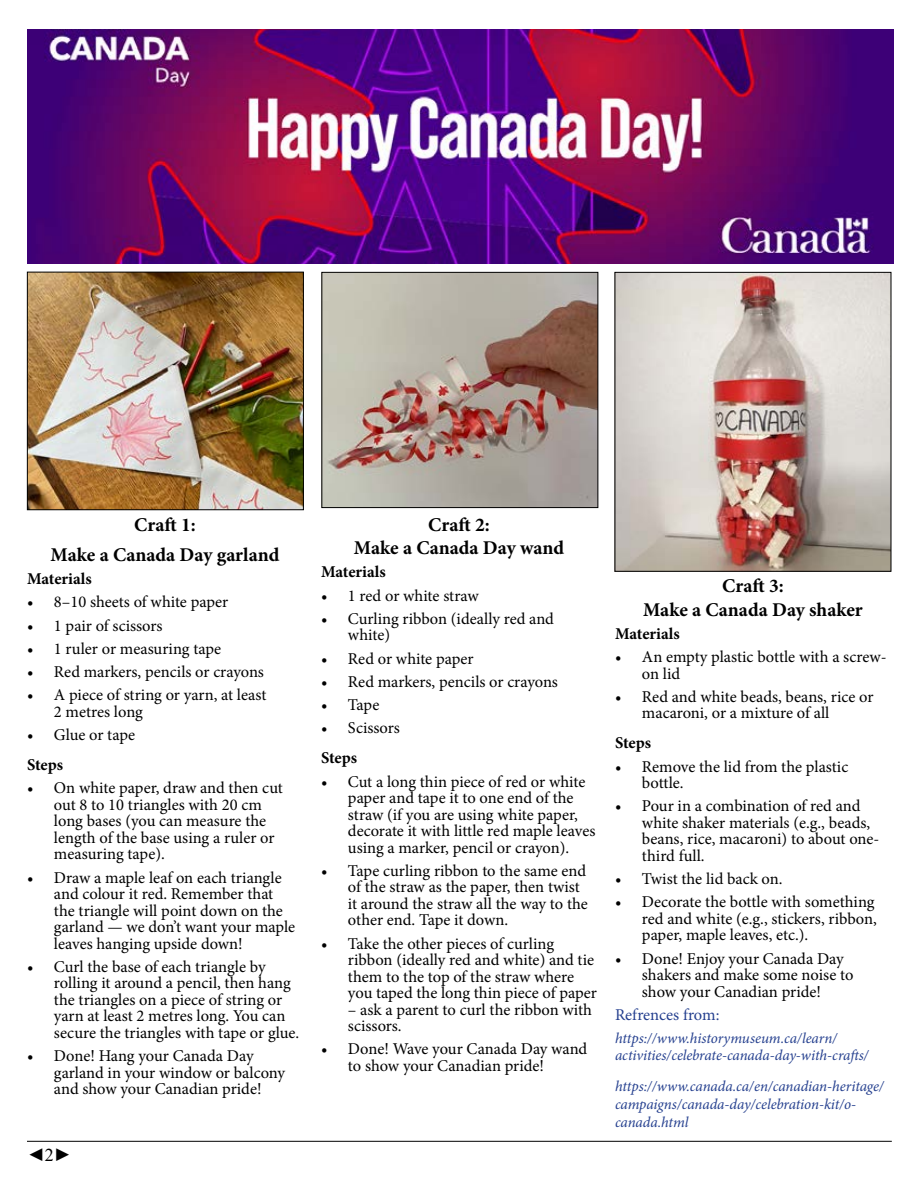
<style>
.page{position:relative;width:918px;height:1188px;background:#fff}
.page>*{position:absolute;margin:0;border:0;box-sizing:border-box;transform-origin:0 0}
.t1{font:700 19.5px/23.2px "Minion Pro";color:#000;text-align:center}
.t2{font:18px "Times New Roman";color:#000}
.t3{font:16.5px/16.5px "Minion Pro";color:#000}
.t4{font:700 16.5px "Minion Pro";letter-spacing:-.005em;color:#000}
.t5{font:16.5px "Minion Pro";color:#25408f}
.t6{font:italic 15px/18px "Minion Pro";letter-spacing:-.005em;color:#25408f}
</style>
<div class="page">
<hr style="left:27px;top:1141px;width:865px;height:1px;background:#000">
<img style="left:27px;top:29px;width:866px;height:235px">
<img style="left:29px;top:274px;width:273px;height:234px">
<div style="left:27px;top:272px;width:277px;height:238px;border:1px solid #000"></div>
<img style="left:324px;top:274px;width:272px;height:232px">
<div style="left:322px;top:272px;width:276px;height:236px;border:1px solid #000"></div>
<img style="left:617px;top:274px;width:272px;height:296px">
<div style="left:615px;top:272px;width:276px;height:300px;border:1px solid #000"></div>
<p class="t1" style="left:51px;top:509px;width:230px;line-height:30px">Craft 1:<br>Make a Canada Day garland</p>
<p class="t4" style="left:27px;top:567px;width:66px">Materials</p>
<p class="t3" style="left:27px;top:594px;width:203px">• 8–10 sheets of white paper</p>
<p class="t3" style="left:27px;top:617px;width:137px">• 1 pair of scissors</p>
<p class="t3" style="left:27px;top:641px;width:196px">• 1 ruler or measuring tape</p>
<p class="t3" style="left:27px;top:664px;width:239px">• Red markers, pencils or crayons</p>
<p class="t3" style="left:54px;top:687px;width:214px;text-indent:-27px">• A piece of string or yarn, at least<br>2 metres long</p>
<p class="t3" style="left:27px;top:727px;width:110px">• Glue or tape</p>
<p class="t4" style="left:27px;top:753px;width:38px">Steps</p>
<p class="t3" style="left:54px;top:780px;width:230px;text-indent:-27px">• On white paper, draw and then cut out 8 to 10 triangles with 20 cm long bases (you can measure the length of the base using a ruler or measuring tape).</p>
<p class="t3" style="left:54px;top:869px;width:243px;text-indent:-27px">• Draw a maple leaf on each triangle and colour it red. Remember that the triangle will point down on the garland — we don’t want your maple leaves hanging upside down!</p>
<p class="t3" style="left:54px;top:959px;width:247px;text-indent:-27px">• Curl the base of each triangle by rolling it around a pencil, then hang the triangles on a piece of string or yarn at least 2 metres long. You can secure the triangles with tape or glue.</p>
<p class="t3" style="left:54px;top:1048px;width:233px;text-indent:-27px">• Done! Hang your Canada Day garland in your window or balcony and show your Canadian pride!</p>
<p class="t2" style="left:27px;top:1142px;width:46px">◄2►</p>
<p class="t1" style="left:354px;top:513px;width:212px">Craft 2:<br>Make a Canada Day wand</p>
<p class="t4" style="left:321px;top:561px;width:66px">Materials</p>
<p class="t3" style="left:321px;top:587px;width:159px">• 1 red or white straw</p>
<p class="t3" style="left:348px;top:611px;width:208px;text-indent:-27px">• Curling ribbon (ideally red and white)</p>
<p class="t3" style="left:321px;top:650px;width:154px">• Red or white paper</p>
<p class="t3" style="left:321px;top:674px;width:239px">• Red markers, pencils or crayons</p>
<p class="t3" style="left:321px;top:697px;width:60px">• Tape</p>
<p class="t3" style="left:321px;top:720px;width:80px">• Scissors</p>
<p class="t4" style="left:321px;top:747px;width:38px">Steps</p>
<p class="t3" style="left:348px;top:773px;width:249px;text-indent:-27px">• Cut a long thin piece of red or white paper and tape it to one end of the straw (if you are using white paper, decorate it with little red maple leaves using a marker, pencil or crayon).</p>
<p class="t3" style="left:348px;top:863px;width:241px;text-indent:-27px">• Tape curling ribbon to the same end of the straw as the paper, then twist it around the straw all the way to the other end. Tape it down.</p>
<p class="t3" style="left:348px;top:935px;width:251px;text-indent:-27px">• Take the other pieces of curling ribbon (ideally red and white) and tie them to the top of the straw where you taped the long thin piece of paper</p>
<p class="t3" style="left:348px;top:1001px;width:246px">– ask a parent to curl the ribbon with scissors.</p>
<p class="t3" style="left:348px;top:1041px;width:241px;text-indent:-27px">• Done! Wave your Canada Day wand to show your Canadian pride!</p>
<p class="t1" style="left:643px;top:574px;width:221px">Craft 3:<br>Make a Canada Day shaker</p>
<p class="t4" style="left:615px;top:622px;width:66px">Materials</p>
<p class="t3" style="left:642px;top:649px;width:246px;text-indent:-27px">• An empty plastic bottle with a screw&shy;on lid</p>
<p class="t3" style="left:642px;top:688px;width:233px;text-indent:-27px">• Red and white beads, beans, rice or macaroni, or a mixture of all</p>
<p class="t4" style="left:615px;top:732px;width:38px">Steps</p>
<p class="t3" style="left:642px;top:758px;width:208px;text-indent:-27px">• Remove the lid from the plastic bottle.</p>
<p class="t3" style="left:642px;top:798px;width:239px;text-indent:-27px">• Pour in a combination of red and white shaker materials (e.g., beads, beans, rice, macaroni) to about one&shy;third full.</p>
<p class="t3" style="left:615px;top:871px;width:169px">• Twist the lid back on.</p>
<p class="t3" style="left:642px;top:894px;width:236px;text-indent:-27px">• Decorate the bottle with something red and white (e.g., stickers, ribbon, paper, maple leaves, etc.).</p>
<p class="t3" style="left:642px;top:950px;width:213px;text-indent:-27px">• Done! Enjoy your Canada Day shakers and make some noise to show your Canadian pride!</p>
<p class="t5" style="left:615px;top:1004px;width:106px">Refrences from:</p>
<p class="t6" style="left:615px;top:1030px;width:255px;line-height:16.5px">https://www.historymuseum.ca/learn/ activities/celebrate-canada-day-with-crafts/</p>
<p class="t6" style="left:615px;top:1077px;width:271px">https://www.canada.ca/en/canadian-heritage/ campaigns/canada-day/celebration-kit/o&shy;canada.html</p>
</div>
